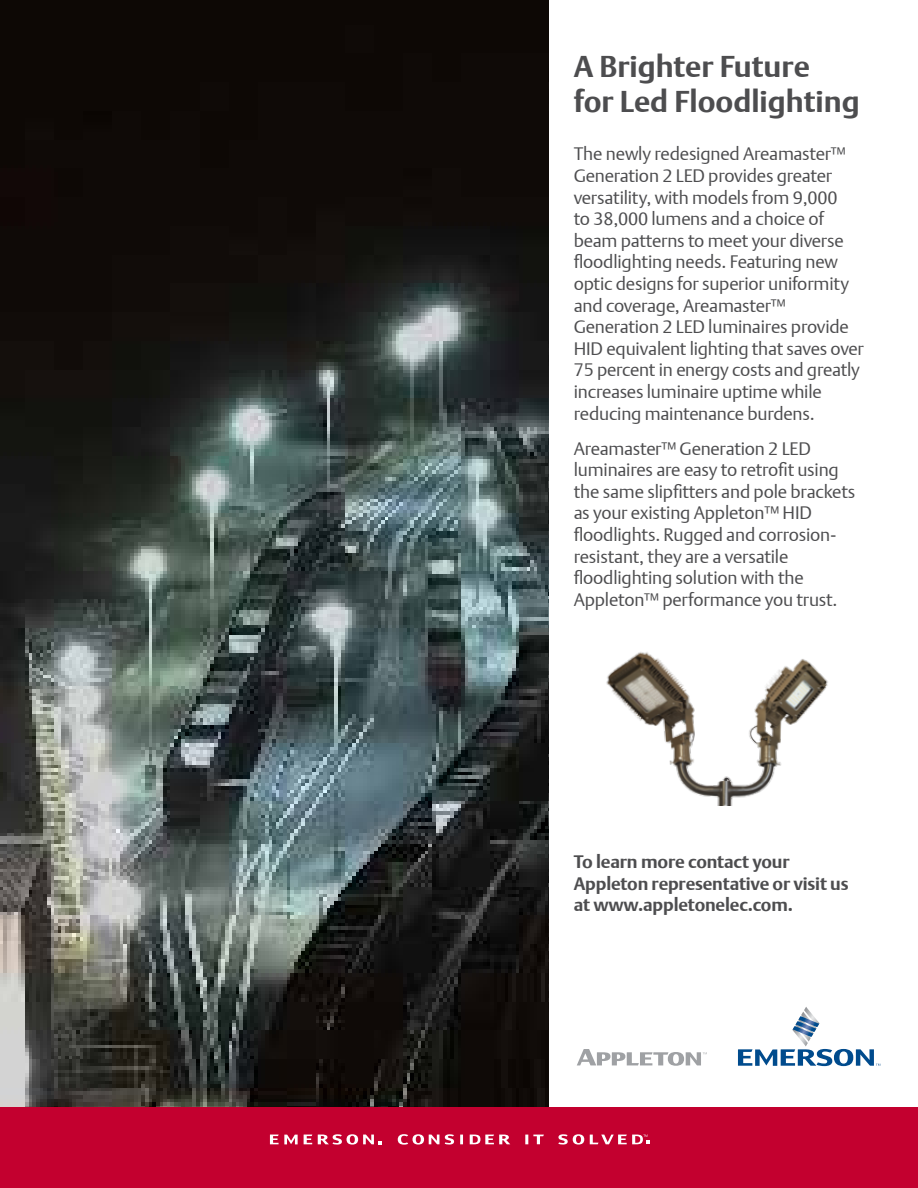
<style>
.page{position:relative;width:918px;height:1188px;background:#fff}
.page>*{position:absolute;margin:0;border:0;box-sizing:border-box;transform-origin:0 0}
.t1{font:700 30px/34.5px "DTL Argo T";color:#4d4d4f}
.t2{font:18px/21.6px "DTL Argo T Light";letter-spacing:-.01em;color:#4d4d4f}
.t3{font:700 18px/21.6px "DTL Argo T";letter-spacing:-.01em;color:#4d4d4f}
</style>
<div class="page">
<img style="left:0;top:0;width:549px;height:1107px">
<img style="left:606px;top:652px;width:222px;height:154px">
<div style="left:0;top:1107px;width:918px;height:81px;background:#c3002f"></div>
<svg style="left:304px;top:1135px;width:8px;height:9px"></svg>
<svg style="left:270px;top:1135px;width:28px;height:9px"></svg>
<svg style="left:445px;top:1134px;width:9px;height:11px"></svg>
<svg style="left:558px;top:1134px;width:26px;height:11px"></svg>
<svg style="left:460px;top:1135px;width:3px;height:9px"></svg>
<svg style="left:525px;top:1135px;width:19px;height:9px"></svg>
<svg style="left:470px;top:1135px;width:40px;height:9px"></svg>
<svg style="left:398px;top:1134px;width:41px;height:11px"></svg>
<svg style="left:318px;top:1134px;width:63px;height:11px"></svg>
<svg style="left:590px;top:1135px;width:60px;height:9px"></svg>
<svg style="left:577px;top:1049px;width:130px;height:17px"></svg>
<svg style="left:738px;top:1007px;width:142px;height:59px"></svg>
<h1 class="t1" style="left:574px;top:49px;width:288px">A Brighter Future<br>for Led Floodlighting</h1>
<p class="t2" style="left:574px;top:143px;width:292px">The newly redesigned Areamaster™ Generation 2 LED provides greater versatility, with models from 9,000<br>to 38,000 lumens and a choice of beam patterns to meet your diverse floodlighting needs. Featuring new optic designs for superior uniformity and coverage, Areamaster™ Generation 2 LED luminaires provide HID equivalent lighting that saves over 75 percent in energy costs and greatly increases luminaire uptime while reducing maintenance burdens.</p>
<p class="t2" style="left:574px;top:437px;width:283px">Areamaster™ Generation 2 LED luminaires are easy to retrofit using the same slipfitters and pole brackets as your existing Appleton™ HID floodlights. Rugged and corrosion&shy;resistant, they are a versatile floodlighting solution with the Appleton™ performance you trust.</p>
<p class="t3" style="left:574px;top:851px;width:276px">To learn more contact your<br>Appleton representative or visit us at www.appletonelec.com.</p>
</div>
